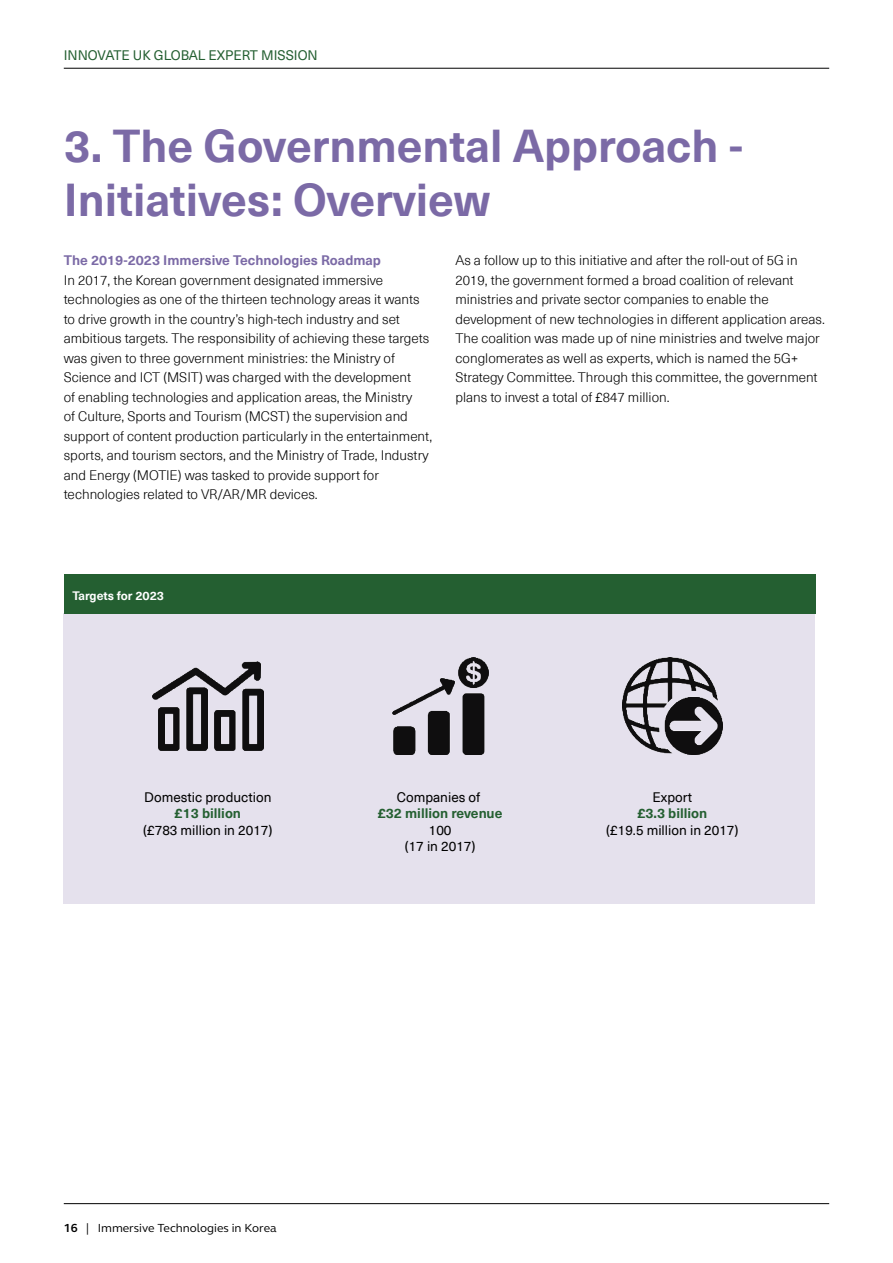
<style>
.page{position:relative;width:893px;height:1263px;background:#fff}
.page>*{position:absolute;margin:0;border:0;box-sizing:border-box;transform-origin:0 0}
.t1{font:700 45px/54px "Neue Haas Unica Pro";color:#7b6aa6}
.t2{font:300 13.5px/19.5px "Neue Haas Unica Pro";color:#000}
.t3{font:13.5px/16.5px "Neue Haas Unica Pro";color:#000;text-align:center}
.t4{font:700 13.5px "Neue Haas Unica Pro";color:#7b6aa6}
.t5{font:700 13.5px "Neue Haas Unica Pro";color:#245f31}
.t6{font:13.5px "Neue Haas Unica Pro";color:#245f31}
.t7{font:12px "FS Elliot";color:#000}
.t8{font:700 12px "Neue Haas Unica Pro";color:#fff}
.s1{font-weight:700}
</style>
<div class="page">
<hr style="left:64px;top:1203px;width:765px;height:1px;background:#000">
<hr style="left:64px;top:68px;width:765px;height:1px;background:#000">
<div style="left:64px;top:613px;width:751px;height:291px;background:#e5e1ed"></div>
<div style="left:64px;top:574px;width:751px;height:39px;background:#245f31"></div>
<img style="left:152px;top:661px;width:111px;height:90px">
<img style="left:392px;top:657px;width:96px;height:97px">
<img style="left:622px;top:657px;width:100px;height:97px">
<p class="t6" style="left:64px;top:47px;width:256px">INNOVATE UK GLOBAL EXPERT MISSION</p>
<h1 class="t1" style="left:64px;top:119px;width:681px">3. The Governmental Approach -<br>Initiatives: Overview</h1>
<p class="t4" style="left:64px;top:252px;width:319px">The 2019-2023 Immersive Technologies Roadmap</p>
<p class="t2" style="left:64px;top:271px;width:370px">In 2017, the Korean government designated immersive technologies as one of the thirteen technology areas it wants to drive growth in the country’s high-tech industry and set ambitious targets. The responsibility of achieving these targets was given to three government ministries: the Ministry of Science and ICT (MSIT) was charged with the development<br>of enabling technologies and application areas, the Ministry<br>of Culture, Sports and Tourism (MCST) the supervision and support of content production particularly in the entertainment, sports, and tourism sectors, and the Ministry of Trade, Industry and Energy (MOTIE) was tasked to provide support for technologies related to VR/AR/MR devices.</p>
<p class="t2" style="left:455px;top:251px;width:371px">As a follow up to this initiative and after the roll-out of 5G in 2019, the government formed a broad coalition of relevant ministries and private sector companies to enable the development of new technologies in different application areas.<br>The coalition was made up of nine ministries and twelve major conglomerates as well as experts, which is named the 5G+ Strategy Committee. Through this committee, the government plans to invest a total of £847 million.</p>
<p class="t8" style="left:72px;top:588px;width:93px">Targets for 2023</p>
<p class="t3" style="left:144px;top:789px;width:129px">Domestic production</p>
<p class="t5" style="left:175px;top:805px;width:68px">£13 billion</p>
<p class="t3" style="left:143px;top:822px;width:131px">(£783 million in 2017)</p>
<p class="t3" style="left:397px;top:789px;width:85px">Companies of</p>
<p class="t5" style="left:378px;top:805px;width:126px">£32 million revenue</p>
<p class="t3" style="left:405px;top:822px;width:72px">100<br>(17 in 2017)</p>
<p class="t3" style="left:652px;top:789px;width:41px">Export</p>
<p class="t5" style="left:637px;top:805px;width:71px">£3.3 billion</p>
<p class="t3" style="left:606px;top:822px;width:134px">(£19.5 million in 2017)</p>
<p class="t7" style="left:64px;top:1219px;width:214px"><span class="s1">16</span> | Immersive Technologies in Korea</p>
</div>
